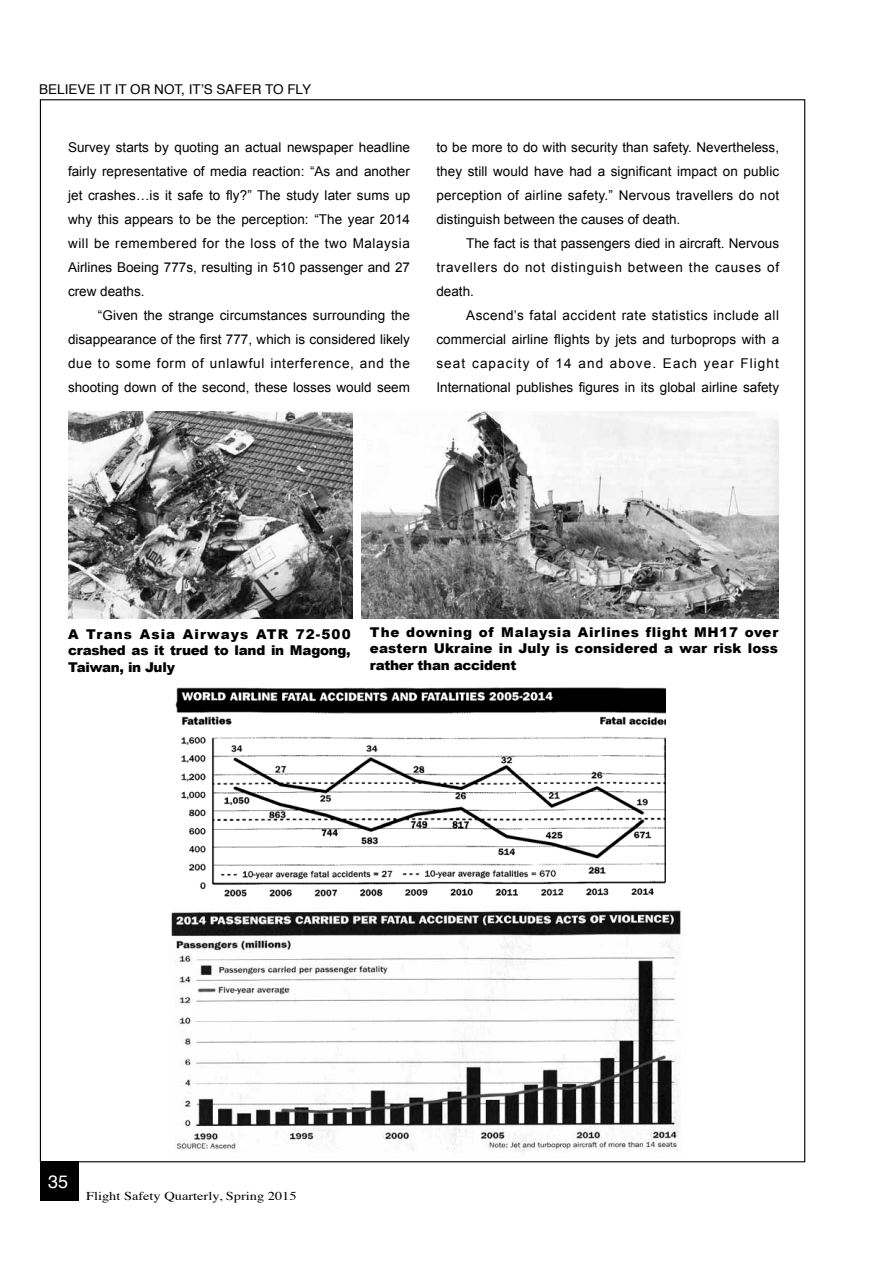
<style>
.page{position:relative;width:893px;height:1263px;background:#fff}
.page>*{position:absolute;margin:0;border:0;box-sizing:border-box;transform-origin:0 0}
.t1{font:18px "Helvetica";color:#fff}
.t2{font:13.5px/24px "Arial";color:#000;text-align:justify}
.t3{font:900 13.5px/16.5px "Arial";letter-spacing:-.02em;color:#000;text-align:justify}
.t4{font:13.5px "Helvetica";color:#000}
.t5{font:12px "Times";color:#000;scale:1.2 1}
</style>
<div class="page">
<div style="left:40px;top:1161px;width:38px;height:39px;background:#000"></div>
<img style="left:68px;top:411px;width:285px;height:208px">
<img style="left:361px;top:411px;width:417px;height:207px">
<img style="left:175px;top:687px;width:491px;height:210px">
<img style="left:171px;top:910px;width:510px;height:242px">
<p class="t4" style="left:39px;top:79px;width:273px">BELIEVE IT IT OR NOT, IT’S SAFER TO FLY</p>
<p class="t2" style="left:68px;top:135px;width:344px">Survey starts by quoting an actual newspaper headline fairly representative of media reaction: “As and another jet crashes…is it safe to fly?” The study later sums up why this appears to be the perception: “The year 2014 will be remembered for the loss of the two Malaysia Airlines Boeing 777s, resulting in 510 passenger and 27 crew deaths.</p>
<p class="t2" style="left:68px;top:303px;width:343px;text-indent:30px">“Given the strange circumstances surrounding the disappearance of the first 777, which is considered likely due to some form of unlawful interference, and the shooting down of the second, these losses would seem</p>
<p class="t2" style="left:436px;top:135px;width:344px">to be more to do with security than safety. Nevertheless, they still would have had a significant impact on public perception of airline safety.” Nervous travellers do not distinguish between the causes of death.</p>
<p class="t2" style="left:436px;top:231px;width:344px;text-indent:30px">The fact is that passengers died in aircraft. Nervous travellers do not distinguish between the causes of death.</p>
<p class="t2" style="left:436px;top:303px;width:344px;text-indent:30px">Ascend’s fatal accident rate statistics include all commercial airline flights by jets and turboprops with a seat capacity of 14 and above. Each year Flight International publishes figures in its global airline safety</p>
<p class="t3" style="left:68px;top:625px;width:284px">A Trans Asia Airways ATR 72-500 crashed as it trued to land in Magong, Taiwan, in July</p>
<p class="t3" style="left:370px;top:623px;width:410px">The downing of Malaysia Airlines flight MH17 over eastern Ukraine in July is considered a war risk loss rather than accident</p>
<h1 class="t1" style="left:48px;top:1168px;width:22px">35</h1>
<p class="t5" style="left:86px;top:1185px;width:177px">Flight Safety Quarterly, Spring 2015</p>
</div>
